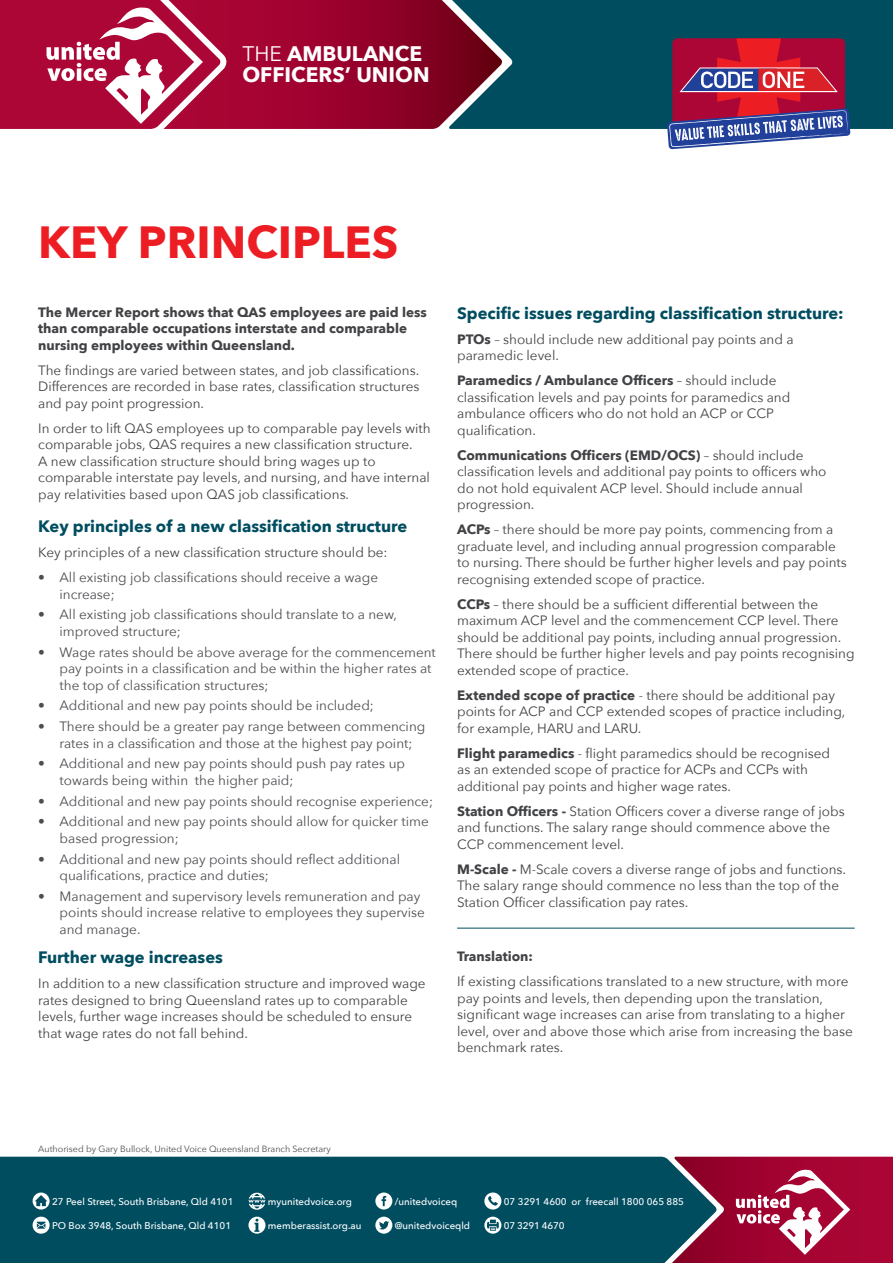
<style>
.page{position:relative;width:893px;height:1263px;background:#fff}
.page>*{position:absolute;margin:0;border:0;box-sizing:border-box;transform-origin:0 0}
.t1{font:700 45px "Avenir Next";color:#ed1d24}
.t2{font:700 21px/21px "Avenir Next";color:#fff}
.t3{font:700 16.5px "Avenir Next";color:#004d60}
.t4{font:13.5px/16.5px "Avenir Next";color:#414245}
.t5{font:13.5px/16.5px "Avenir Next";color:#4c4d51}
.t6{font:700 13.5px/16.5px "Avenir Next";color:#414245}
.t7{font:500 9.75px "Avenir Next";color:#fff}
.t8{font:500 9.75px "Avenir Next";letter-spacing:-.02em;color:#fff}
.t9{font:9px "Avenir Next";color:#4c4d51}
.s1{font-weight:400}
.s2{font-weight:700}
</style>
<div class="page">
<div style="left:504px;top:0;width:389px;height:129px;background:#004d60"></div>
<svg style="left:232px;top:0;width:272px;height:129px;background:#8c0f34"></svg>
<div style="left:0;top:1157px;width:658px;height:106px;background:#004d60"></div>
<svg style="left:658px;top:1157px;width:235px;height:106px;background:#962d51"></svg>
<svg style="left:248px;top:1193px;width:17px;height:17px"></svg>
<svg style="left:248px;top:1217px;width:17px;height:17px"></svg>
<svg style="left:33px;top:1192px;width:17px;height:17px"></svg>
<svg style="left:33px;top:1217px;width:17px;height:17px"></svg>
<svg style="left:484px;top:1192px;width:17px;height:17px"></svg>
<svg style="left:484px;top:1217px;width:17px;height:17px"></svg>
<svg style="left:375px;top:1192px;width:17px;height:17px"></svg>
<svg style="left:375px;top:1217px;width:17px;height:17px"></svg>
<svg style="left:0;top:0;width:232px;height:129px"></svg>
<svg style="left:667px;top:38px;width:183px;height:111px;background:#9c466e"></svg>
<hr style="left:457px;top:928px;width:398px;height:1px;background:#004d60">
<h2 class="t2" style="left:242px;top:43px;width:181px"><span class="s1">THE</span> Ambulance<br>Officers’ UNI</h2>
<h2 class="t2" style="left:395px;top:64px;width:33px">ON</h2>
<h1 class="t1" style="left:38px;top:203px;width:362px">Key principles</h1>
<p class="t6" style="left:38px;top:303px;width:390px">The Mercer Report shows that QAS employees are paid less than comparable occupations interstate and comparable nursing employees within Queensland.</p>
<p class="t4" style="left:38px;top:361px;width:383px;text-align:justify">The findings are varied between states, and job classifications.<br>Differences are recorded in base rates, classification structures and pay point progression.</p>
<p class="t4" style="left:38px;top:419px;width:394px">In order to lift QAS employees up to comparable pay levels with comparable jobs, QAS requires a new classification structure.<br>A new classification structure should bring wages up to comparable interstate pay levels, and nursing, and have internal pay relativities based upon QAS job classifications.</p>
<p class="t3" style="left:38px;top:512px;width:371px">Key principles of a new classification structure</p>
<p class="t4" style="left:38px;top:544px;width:351px">Key principles of a new classification structure should be:</p>
<p class="t5" style="left:60px;top:569px;width:320px;text-indent:-21px">• All existing job classifications should receive a wage increase;</p>
<p class="t5" style="left:60px;top:606px;width:339px;text-indent:-21px">• All existing job classifications should translate to a new, improved structure;</p>
<p class="t5" style="left:60px;top:643px;width:378px;text-indent:-21px">• Wage rates should be above average for the commencement pay points in a classification and be within the higher rates at the top of classification structures;</p>
<p class="t5" style="left:38px;top:697px;width:337px">• Additional and new pay points should be included;</p>
<p class="t5" style="left:60px;top:718px;width:367px;text-indent:-21px">• There should be a greater pay range between commencing rates in a classification and those at the highest pay point;</p>
<p class="t5" style="left:60px;top:755px;width:347px;text-indent:-21px">• Additional and new pay points should push pay rates up towards being within the higher paid;</p>
<p class="t5" style="left:38px;top:792px;width:396px">• Additional and new pay points should recognise experience;</p>
<p class="t5" style="left:60px;top:813px;width:371px;text-indent:-21px">• Additional and new pay points should allow for quicker time based progression;</p>
<p class="t5" style="left:60px;top:850px;width:342px;text-indent:-21px">• Additional and new pay points should reflect additional qualifications, practice and duties;</p>
<p class="t5" style="left:60px;top:887px;width:367px;text-indent:-21px">• Management and supervisory levels remuneration and pay points should increase relative to employees they supervise and manage.</p>
<p class="t3" style="left:38px;top:943px;width:186px">Further wage increases</p>
<p class="t4" style="left:38px;top:975px;width:389px">In addition to a new classification structure and improved wage rates designed to bring Queensland rates up to comparable levels, further wage increases should be scheduled to ensure that wage rates do not fall behind.</p>
<p class="t3" style="left:457px;top:299px;width:388px">Specific issues regarding classification structure:</p>
<p class="t4" style="left:457px;top:330px;width:338px"><span class="s2">PTOs</span> – should include new additional pay points and a paramedic level.</p>
<p class="t4" style="left:457px;top:372px;width:335px"><span class="s2">Paramedics / Ambulance Officers</span> – should include classification levels and pay points for paramedics and ambulance officers who do not hold an ACP or CCP qualification.</p>
<p class="t4" style="left:457px;top:446px;width:371px"><span class="s2">Communications Officers (EMD/OCS)</span> – should include classification levels and additional pay points to officers who do not hold equivalent ACP level. Should include annual progression.</p>
<p class="t4" style="left:457px;top:521px;width:391px"><span class="s2">ACPs</span> – there should be more pay points, commencing from a graduate level, and including annual progression comparable to nursing. There should be further higher levels and pay points recognising extended scope of practice.</p>
<p class="t6" style="left:457px;top:595px;width:10px">CCP</p>
<p class="t4" style="left:457px;top:595px;width:399px;text-indent:27px"><span class="s2">s</span> – there should be a sufficient differential between the maximum ACP level and the commencement CCP level. There should be additional pay points, including annual progression.<br>There should be further higher levels and pay points recognising extended scope of practice.</p>
<p class="t4" style="left:457px;top:686px;width:390px"><span class="s2">Extended scope of practice</span> - there should be additional pay points for ACP and CCP extended scopes of practice including, for example, HARU and LARU.</p>
<p class="t4" style="left:457px;top:744px;width:374px"><span class="s2">Flight paramedics</span> - flight paramedics should be recognised as an extended scope of practice for ACPs and CCPs with additional pay points and higher wage rates.</p>
<p class="t4" style="left:457px;top:802px;width:389px"><span class="s2">Station Officers -</span> Station Officers cover a diverse range of jobs and functions. The salary range should commence above the<br>CCP commencement level.</p>
<p class="t4" style="left:457px;top:860px;width:390px"><span class="s2">M-Scale -</span> M-Scale covers a diverse range of jobs and functions.<br>The salary range should commence no less than the top of the<br>Station Officer classification pay rates.</p>
<p class="t6" style="left:457px;top:948px;width:77px">Translation:</p>
<p class="t4" style="left:457px;top:973px;width:397px">If existing classifications translated to a new structure, with more pay points and levels, then depending upon the translation, significant wage increases can arise from translating to a higher level, over and above those which arise from increasing the base benchmark rates.</p>
<p class="t9" style="left:38px;top:1142px;width:294px">Authorised by Gary Bullock, United Voice Queensland Branch Secretary</p>
<p class="t7" style="left:52px;top:1193px;width:183px">27 Peel Street, South Brisbane, Qld 4101</p>
<p class="t7" style="left:52px;top:1217px;width:181px">PO Box 3948, South Brisbane, Qld 4101</p>
<p class="t7" style="left:268px;top:1193px;width:86px">myunitedvoice.org</p>
<p class="t7" style="left:268px;top:1217px;width:95px">memberassist.org.au</p>
<p class="t7" style="left:395px;top:1193px;width:64px">/unitedvoiceq</p>
<p class="t7" style="left:395px;top:1217px;width:77px">@unitedvoiceqld</p>
<p class="t7" style="left:504px;top:1193px;width:182px">07 3291 4600 or freecall 1800 065 885</p>
<p class="t8" style="left:504px;top:1217px;width:62px">07 3291 4670</p>
</div>
